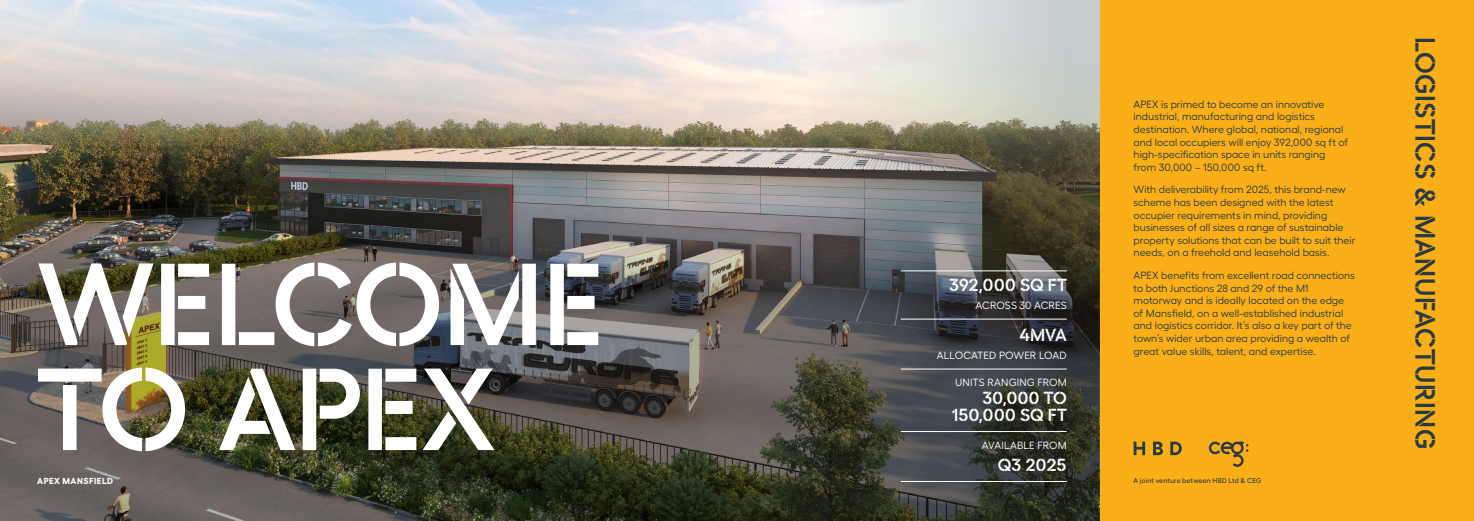
<style>
.page{position:relative;width:1474px;height:521px;background:#fff}
.page>*{position:absolute;margin:0;border:0;box-sizing:border-box;transform-origin:0 0}
.Subtitle{font:600 116.38px/105px "HBD Stencil";letter-spacing:-.01em;color:#fff}
.Subtitle-2{font:600 28px "HBD Stencil";letter-spacing:.015em;color:#293a42}
.t1{font:600 17.5px/17.5px "HBD Stencil";letter-spacing:-.01em;color:#fff;text-align:right}
.Body_Text{font:10.5px/12.6px "Hellix";color:#293a42}
.t2{font:10.5px "Hellix";letter-spacing:.01em;color:#fff}
.t3{font:700 8.75px "Hellix";letter-spacing:.055em;color:#fff}
.Text{font:500 7px "Hellix";letter-spacing:.015em;color:#293a42}
</style>
<div class="page">
<div style="left:737px;top:0;width:736px;height:521px;background:#faaf18"></div>
<img style="left:0;top:0;width:796px;height:196px">
<img style="left:0;top:196px;width:796px;height:325px">
<svg style="left:796px;top:0;width:303px;height:521px;background:#6f706a"></svg>
<hr style="left:900px;top:270px;width:166px;height:1px;background:#fff">
<hr style="left:900px;top:319px;width:166px;height:1px;background:#fff">
<hr style="left:900px;top:369px;width:166px;height:1px;background:#fff">
<hr style="left:900px;top:431px;width:166px;height:1px;background:#fff">
<hr style="left:900px;top:481px;width:166px;height:1px;background:#fff">
<svg style="left:1133px;top:441px;width:12px;height:14px"></svg>
<svg style="left:1153px;top:441px;width:9px;height:14px"></svg>
<svg style="left:1170px;top:441px;width:11px;height:14px"></svg>
<svg style="left:1208px;top:441px;width:40px;height:26px"></svg>
<p class="Subtitle" style="left:37px;top:257px;width:567px">WELCOME<br>TO APEX</p>
<p class="t1" style="left:949px;top:277px;width:119px">392,000 SQ FT</p>
<p class="t2" style="left:975px;top:297px;width:93px">ACROSS 30 ACRES</p>
<p class="t1" style="left:1019px;top:327px;width:49px">4MVA</p>
<p class="t2" style="left:936px;top:347px;width:131px">ALLOCATED POWER LOAD</p>
<p class="t2" style="left:955px;top:374px;width:113px">UNITS RANGING FROM</p>
<p class="t1" style="left:951px;top:390px;width:116px">30,000 TO<br>150,000 SQ FT</p>
<p class="t2" style="left:981px;top:437px;width:86px">AVAILABLE FROM</p>
<p class="t1" style="left:997px;top:457px;width:71px">Q3 2025</p>
<p class="Body_Text" style="left:1133px;top:97px;width:216px">APEX is primed to become an innovative industrial, manufacturing and logistics destination. Where global, national, regional and local occupiers will enjoy 392,000 sq ft of high-specification space in units ranging from 30,000 – 150,000 sq ft.</p>
<p class="Body_Text" style="left:1133px;top:182px;width:223px">With deliverability from 2025, this brand-new scheme has been designed with the latest occupier requirements in mind, providing businesses of all sizes a range of sustainable property solutions that can be built to suit their needs, on a freehold and leasehold basis.</p>
<p class="Body_Text" style="left:1133px;top:268px;width:223px">APEX benefits from excellent road connections to both Junctions 28 and 29 of the M1 motorway and is ideally located on the edge of Mansfield, on a well-established industrial and logistics corridor. It’s also a key part of the town’s wider urban area providing a wealth of great value skills, talent, and expertise.</p>
<p class="t3" style="left:37px;top:474px;width:77px">APEX MANSFIELD</p>
<p class="Text" style="left:1133px;top:475px;width:129px">A joint venture between HBD Ltd &amp; CEG</p>
<p class="Subtitle-2" style="left:1438px;top:37px;width:413px;rotate:90deg">LOGISTICS &amp; MANUFACTURING</p>
</div>
